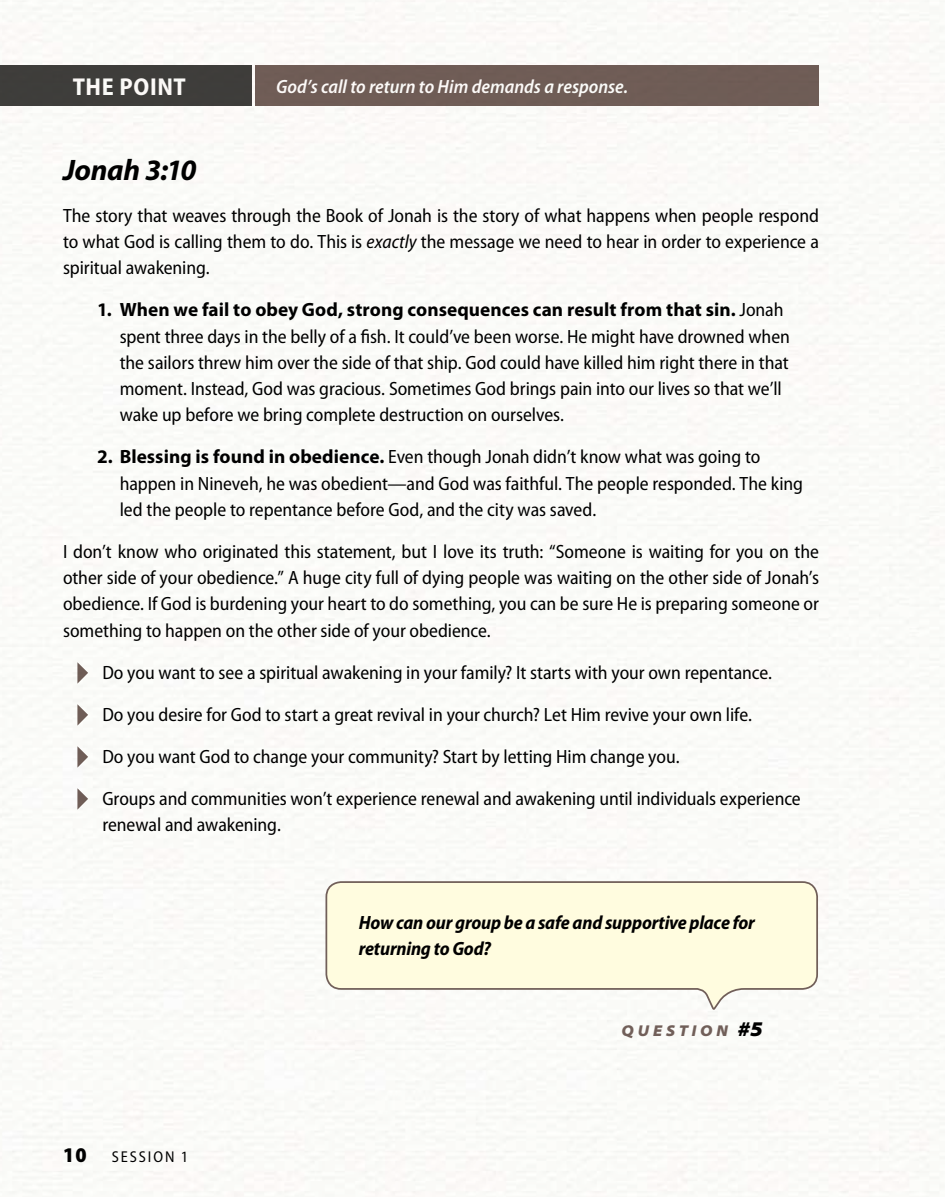
<style>
.page{position:relative;width:945px;height:1197px;background:#fff}
.page>*{position:absolute;margin:0;border:0;box-sizing:border-box;transform-origin:0 0}
.t1{font:italic 700 29.75px "Myriad Pro";letter-spacing:-.015em;color:#000}
.t2{font:700 semi-condensed 24.5px "Myriad Pro";letter-spacing:.025em;color:#fff}
.t3{font:900 semi-condensed 21px "Myriad Pro";color:#000}
.t4{font:semi-condensed 19.25px/26.2px "Myriad Pro";letter-spacing:-.005em;color:#000}
.t5{font:italic 700 semi-condensed 19.25px/26.2px "Myriad Pro";letter-spacing:-.01em;color:#000}
.t6{font:italic 600 semi-condensed 19.25px "Myriad Pro";color:#fff}
.t7{font:italic 900 semi-expanded 15.75px "Myriad Pro";letter-spacing:.235em;color:#715f59}
.t8{font:semi-condensed 15.75px "Myriad Pro";letter-spacing:.12em;color:#000}
.s1{font-style:italic}
.s2{font-weight:700;font-stretch:normal}
.s3{font-size:21px;color:#000}
</style>
<div class="page">
<img style="left:0;top:0;width:945px;height:1197px">
<svg style="left:77px;top:662px;width:11px;height:22px"></svg>
<svg style="left:77px;top:704px;width:11px;height:22px"></svg>
<svg style="left:77px;top:746px;width:11px;height:22px"></svg>
<svg style="left:77px;top:788px;width:11px;height:22px"></svg>
<svg style="left:325px;top:880px;width:494px;height:131px"></svg>
<div style="left:0;top:66px;width:252px;height:40px;background:#403f3d"></div>
<div style="left:255px;top:66px;width:564px;height:40px;background:#715f59"></div>
<p class="t2" style="left:73px;top:73px;width:115px">THE POINT</p>
<p class="t6" style="left:276px;top:76px;width:354px">God’s call to return to Him demands a response.</p>
<h1 class="t1" style="left:63px;top:153px;width:135px">Jonah 3:10</h1>
<p class="t4" style="left:63px;top:203px;width:758px;text-align:justify">The story that weaves through the Book of Jonah is the story of what happens when people respond to what God is calling them to do. This is <span class="s1">exactly</span> the message we need to hear in order to experience a spiritual awakening.</p>
<p class="t4" style="left:120px;top:297px;width:672px;text-indent:-23px"><span class="s2">1. When we fail to obey God, strong consequences can result from that sin.</span> Jonah spent three days in the belly of a fish. It could’ve been worse. He might have drowned when the sailors threw him over the side of that ship. God could have killed him right there in that moment. Instead, God was gracious. Sometimes God brings pain into our lives so that we’ll wake up before we bring complete destruction on ourselves.</p>
<p class="t4" style="left:120px;top:444px;width:685px;text-indent:-23px"><span class="s2">2. Blessing is found in obedience.</span> Even though Jonah didn’t know what was going to happen in Nineveh, he was obedient—and God was faithful. The people responded. The king led the people to repentance before God, and the city was saved.</p>
<p class="t4" style="left:63px;top:539px;width:758px;text-align:justify">I don’t know who originated this statement, but I love its truth: “Someone is waiting for you on the other side of your obedience.” A huge city full of dying people was waiting on the other side of Jonah’s obedience. If God is burdening your heart to do something, you can be sure He is preparing someone or something to happen on the other side of your obedience.</p>
<p class="t4" style="left:102px;top:652px;width:700px;line-height:42px">Do you want to see a spiritual awakening in your family? It starts with your own repentance.<br>Do you desire for God to start a great revival in your church? Let Him revive your own life.<br>Do you want God to change your community? Start by letting Him change you.<br>Groups and communities won’t experience renewal and awakening until individuals experience</p>
<p class="t4" style="left:102px;top:812px;width:180px">renewal and awakening.</p>
<p class="t5" style="left:359px;top:910px;width:398px">How can our group be a safe and supportive place for returning to God?</p>
<p class="t3" style="left:63px;top:1143px;width:25px">10</p>
<p class="t8" style="left:112px;top:1149px;width:78px">SESSION 1</p>
<p class="t7" style="left:622px;top:1022px;width:143px">QUESTION <span class="s3">#5</span></p>
</div>
